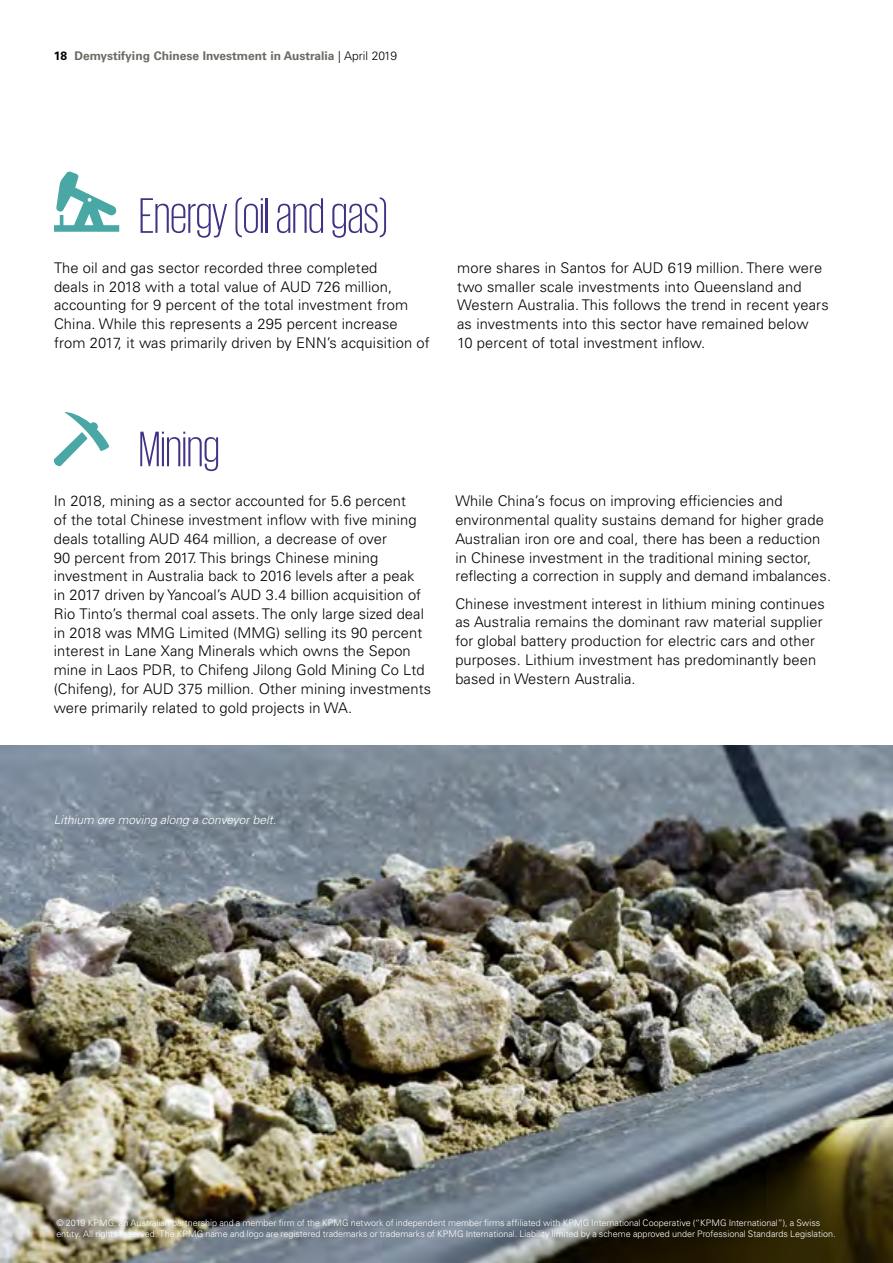
<style>
.page{position:relative;width:893px;height:1263px;background:#fff}
.page>*{position:absolute;margin:0;border:0;box-sizing:border-box;transform-origin:0 0}
.t1{font:300 51px "KPMG";color:#423184}
.t2{font:300 14.7px/18.8px "Univers LT Std";letter-spacing:.005em;color:#000}
.t3{font:700 12px "Univers LT Std";color:#6b6a64}
.t4{font:italic 300 12px "Univers LT Std";color:#fff}
.t5{font:300 9px/10.8px "Univers LT Std";color:#fff}
.s1{color:#000}
.s2{font-weight:300;color:#000}
</style>
<div class="page">
<svg style="left:53px;top:412px;width:56px;height:55px"></svg>
<img style="left:0;top:746px;width:893px;height:517px">
<svg style="left:54px;top:171px;width:65px;height:61px"></svg>
<p class="t3" style="left:54px;top:48px;width:345px"><span class="s1">18</span> Demystifying Chinese Investment in Australia <span class="s2">| April 2019</span></p>
<h1 class="t1" style="left:139px;top:191px;width:250px">Energy (oil and gas)</h1>
<p class="t2" style="left:54px;top:258px;width:377px">The oil and gas sector recorded three completed<br>deals in 2018 with a total value of AUD 726 million, accounting for 9 percent of the total investment from China. While this represents a 295 percent increase from 2017, it was primarily driven by ENN’s acquisition of</p>
<p class="t2" style="left:457px;top:258px;width:373px">more shares in Santos for AUD 619 million. There were two smaller scale investments into Queensland and Western Australia. This follows the trend in recent years as investments into this sector have remained below<br>10 percent of total investment inflow.</p>
<h1 class="t1" style="left:139px;top:425px;width:82px">Mining</h1>
<p class="t2" style="left:54px;top:492px;width:379px">In 2018, mining as a sector accounted for 5.6 percent<br>of the total Chinese investment inflow with five mining deals totalling AUD 464 million, a decrease of over<br>90 percent from 2017. This brings Chinese mining investment in Australia back to 2016 levels after a peak<br>in 2017 driven by Yancoal’s AUD 3.4 billion acquisition of Rio Tinto’s thermal coal assets. The only large sized deal in 2018 was MMG Limited (MMG) selling its 90 percent interest in Lane Xang Minerals which owns the Sepon mine in Laos PDR, to Chifeng Jilong Gold Mining Co Ltd (Chifeng), for AUD 375 million. Other mining investments were primarily related to gold projects in WA.</p>
<p class="t2" style="left:455px;top:492px;width:377px">While China’s focus on improving efficiencies and environmental quality sustains demand for higher grade Australian iron ore and coal, there has been a reduction in Chinese investment in the traditional mining sector, reflecting a correction in supply and demand imbalances.</p>
<p class="t2" style="left:455px;top:594px;width:371px">Chinese investment interest in lithium mining continues as Australia remains the dominant raw material supplier for global battery production for electric cars and other purposes. Lithium investment has predominantly been based in Western Australia.</p>
<p class="t4" style="left:54px;top:812px;width:224px">Lithium ore moving along a conveyor belt.</p>
<p class="t5" style="left:56px;top:1217px;width:781px">© 2019 KPMG, an Australian partnership and a member firm of the KPMG network of independent member firms affiliated with KPMG International Cooperative (“KPMG International”), a Swiss entity. All rights reserved. The KPMG name and logo are registered trademarks or trademarks of KPMG International. Liability limited by a scheme approved under Professional Standards Legislation.</p>
</div>
